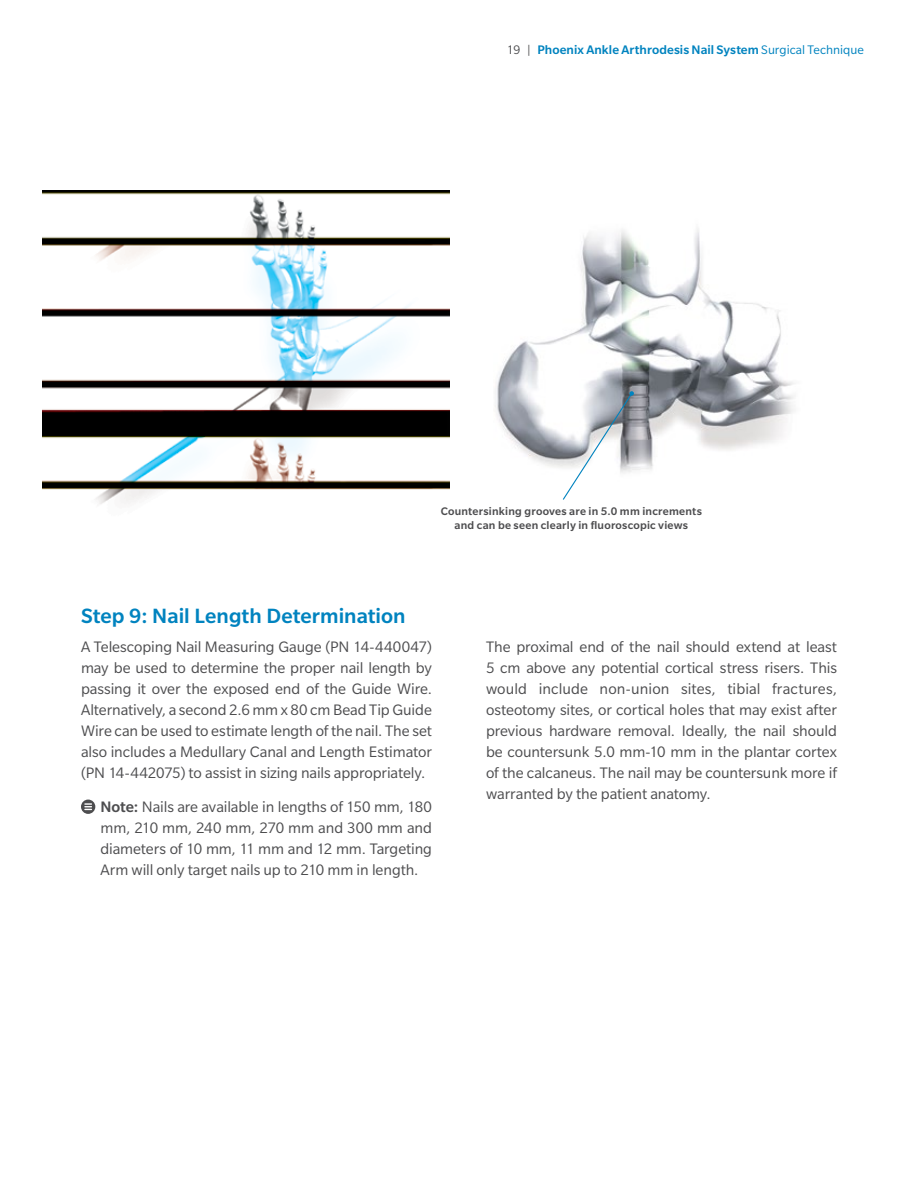
<style>
.page{position:relative;width:918px;height:1188px;background:#fff}
.page>*{position:absolute;margin:0;border:0;box-sizing:border-box;transform-origin:0 0}
.t1{font:500 22.5px "Slate Pro";color:#0083bf}
.t2{font:16.5px/21px "Slate Pro";letter-spacing:-.005em;color:#4d4d4f;text-align:justify}
.t3{font:500 13.5px "Slate Pro";letter-spacing:.005em;color:#0083bf}
.t4{font:500 12px/13.5px "Slate Pro";letter-spacing:.02em;color:#4d4d4f;text-align:center}
.s1{font-weight:400;color:#4d4d4f}
.s2{font-weight:400}
.s3{font-weight:500}
</style>
<div class="page">
<svg style="left:81px;top:800px;width:14px;height:14px"></svg>
<svg style="left:85px;top:803px;width:6px;height:7px"></svg>
<img style="left:43px;top:190px;width:406px;height:314px">
<img style="left:495px;top:229px;width:299px;height:241px">
<svg style="left:562px;top:391px;width:72px;height:109px"></svg>
<p class="t3" style="left:507px;top:42px;width:359px"><span class="s1">19 |</span> Phoenix Ankle Arthrodesis Nail System <span class="s2">Surgical Technique</span></p>
<p class="t4" style="left:441px;top:505px;width:263px">Countersinking grooves are in 5.0 mm increments and can be seen clearly in fluoroscopic views</p>
<h1 class="t1" style="left:81px;top:603px;width:326px">Step 9: Nail Length Determination</h1>
<p class="t2" style="left:81px;top:636px;width:353px">A Telescoping Nail Measuring Gauge (PN 14-440047) may be used to determine the proper nail length by passing it over the exposed end of the Guide Wire.<br>Alternatively, a second 2.6 mm x 80 cm Bead Tip Guide Wire can be used to estimate length of the nail. The set also includes a Medullary Canal and Length Estimator (PN 14-442075) to assist in sizing nails appropriately.</p>
<p class="t2" style="left:101px;top:797px;width:333px"><span class="s3">Note:</span> Nails are available in lengths of 150 mm, 180 mm, 210 mm, 240 mm, 270 mm and 300 mm and diameters of 10 mm, 11 mm and 12 mm. Targeting Arm will only target nails up to 210 mm in length.</p>
<p class="t2" style="left:486px;top:636px;width:353px">The proximal end of the nail should extend at least 5 cm above any potential cortical stress risers. This would include non-union sites, tibial fractures, osteotomy sites, or cortical holes that may exist after previous hardware removal. Ideally, the nail should be countersunk 5.0 mm-10 mm in the plantar cortex of the calcaneus. The nail may be countersunk more if warranted by the patient anatomy.</p>
</div>
